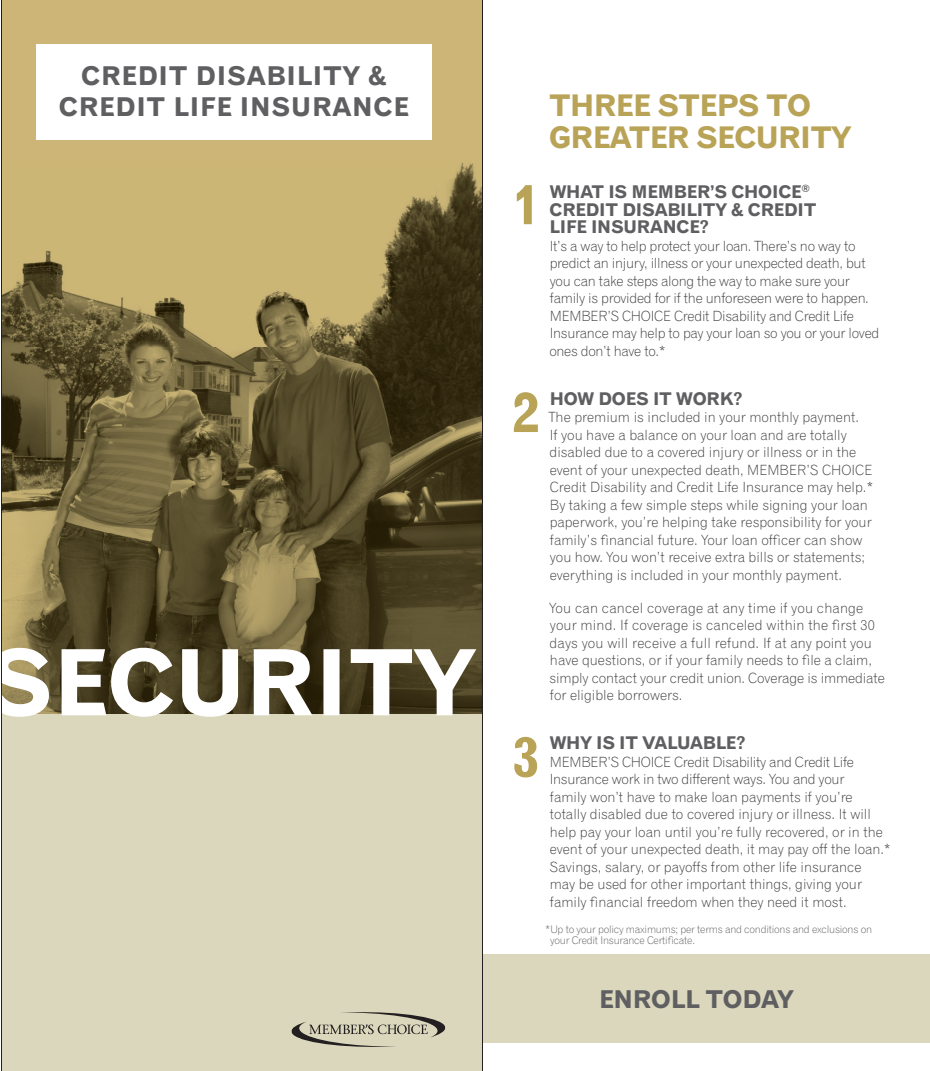
<style>
.page{position:relative;width:930px;height:1071px;background:#fff}
.page>*{position:absolute;margin:0;border:0;box-sizing:border-box;transform-origin:0 0}
.t1{font:56px "Gothic 720 BT Bold B";color:#b8a357}
.t2{font:29.75px/32.2px "Gothic 720 BT Bold B";letter-spacing:-.02em;color:#b8a357}
.t3{font:25.9px/31px "Gothic 720 BT Bold B";letter-spacing:.03em;color:#5f5f62;text-align:center}
.t4{font:24.5px "Gothic 720 BT Bold B";letter-spacing:-.01em;color:#5f5f62}
.t5{font:17.5px/17.5px "Gothic 720 BT Bold B";letter-spacing:-.01em;color:#5f5f62}
.t6{font:14px/17.5px "Gothic 720 BT Light B";color:#3e3e3f}
.t7{font:14px/17.5px "Gothic 720 BT Light B";letter-spacing:-.02em;color:#3e3e3f}
.t8{font:10.5px/10.5px "Gothic 720 BT Light B";letter-spacing:-.02em;color:#5f5f62}
</style>
<div class="page">
<div style="left:2px;top:0;width:479px;height:718px;background:#ccb576"></div>
<img style="left:2px;top:163px;width:479px;height:552px">
<div style="left:36px;top:44px;width:395px;height:95px;background:#fff"></div>
<div style="left:2px;top:715px;width:479px;height:356px;background:#dad7bd"></div>
<svg style="left:2px;top:648px;width:474px;height:69px;background:#a39e8e"></svg>
<svg style="left:291px;top:1012px;width:154px;height:35px"></svg>
<div style="left:482px;top:954px;width:447px;height:88px;background:#dad7bd"></div>
<hr style="left:1px;top:0;width:1px;height:1071px;background:#231f20">
<hr style="left:482px;top:0;width:1px;height:1071px;background:#231f20">
<h3 class="t3" style="left:59px;top:60px;width:351px">CREDIT DISABILITY &amp;<br>CREDIT LIFE INSURANCE</h3>
<h1 class="t1" style="left:511px;top:170px;width:30px">1</h1>
<h1 class="t1" style="left:511px;top:378px;width:30px">2</h1>
<h1 class="t1" style="left:511px;top:722px;width:30px">3</h1>
<h2 class="t2" style="left:549px;top:89px;width:303px">THREE STEPS TO<br>GREATER SECURITY</h2>
<p class="t5" style="left:549px;top:183px;width:268px">WHAT IS MEMBER’S CHOICE<sup>®<br></sup>CREDIT DISABILITY &amp; CREDIT<br>LIFE INSURANCE?</p>
<p class="t7" style="left:549px;top:237px;width:331px">It’s a way to help protect your loan. There’s no way to predict an injury, illness or your unexpected death, but you can take steps along the way to make sure your family is provided for if the unforeseen were to happen.<br>MEMBER’S CHOICE Credit Disability and Credit Life Insurance may help to pay your loan so you or your loved ones don’t have to.*</p>
<p class="t5" style="left:549px;top:389px;width:195px">HOW DOES IT WORK?</p>
<p class="t6" style="left:548px;top:408px;width:326px">The premium is included in your monthly payment.<br>If you have a balance on your loan and are totally disabled due to a covered injury or illness or in the event of your unexpected death, MEMBER’S CHOICE Credit Disability and Credit Life Insurance may help.* By taking a few simple steps while signing your loan paperwork, you’re helping take responsibility for your family’s financial future. Your loan officer can show you how. You won’t receive extra bills or statements; everything is included in your monthly payment.</p>
<p class="t6" style="left:549px;top:599px;width:337px">You can cancel coverage at any time if you change your mind. If coverage is canceled within the first 30 days you will receive a full refund. If at any point you have questions, or if your family needs to file a claim, simply contact your credit union. Coverage is immediate for eligible borrowers.</p>
<p class="t5" style="left:549px;top:734px;width:198px">WHY IS IT VALUABLE?</p>
<p class="t6" style="left:549px;top:753px;width:342px">MEMBER’S CHOICE Credit Disability and Credit Life Insurance work in two different ways. You and your<br>family won’t have to make loan payments if you’re totally disabled due to covered injury or illness. It will help pay your loan until you’re fully recovered, or in the event of your unexpected death, it may pay off the loan.* Savings, salary, or payoffs from other life insurance<br>may be used for other important things, giving your family financial freedom when they need it most.</p>
<p class="t8" style="left:550px;top:924px;width:323px;text-indent:-5px">*Up to your policy maximums; per terms and conditions and exclusions on your Credit Insurance Certificate.</p>
<h3 class="t4" style="left:599px;top:984px;width:196px">ENROLL TODAY</h3>
</div>
